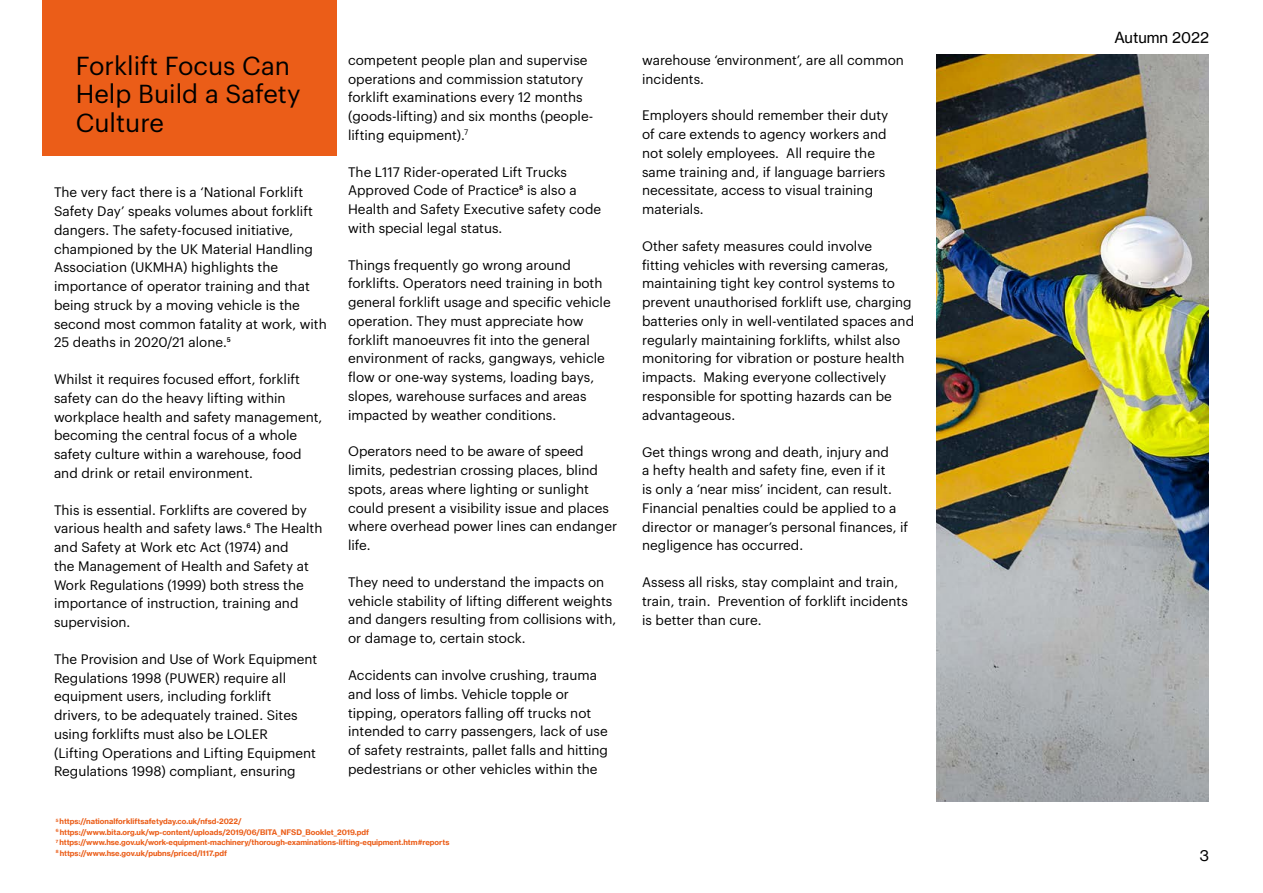
<style>
.page{position:relative;width:1263px;height:893px;background:#fff}
.page>*{position:absolute;margin:0;border:0;box-sizing:border-box;transform-origin:0 0}
.t1{font:25.5px/28.5px "Graphik";color:#000}
.t2{font:15px "N Haas Grotesk TX Pro 55 Rg";color:#000}
.t3{font:13.5px/18.8px "Graphik";color:#000}
.t4{font:7.5px/10.5px "N Haas Grotesk TX Pro 75 Bd";color:#eb5d18}
</style>
<div class="page">
<div style="left:43px;top:0;width:294px;height:155px;background:#eb5d18"></div>
<img style="left:936px;top:54px;width:273px;height:747px">
<h1 class="t1" style="left:76px;top:49px;width:226px">Forklift Focus Can<br>Help Build a Safety<br>Culture</h1>
<p class="t3" style="left:54px;top:182px;width:274px">The very fact there is a ‘National Forklift Safety Day’ speaks volumes about forklift dangers. The safety-focused initiative, championed by the UK Material Handling Association (UKMHA) highlights the importance of operator training and that being struck by a moving vehicle is the second most common fatality at work, with 25 deaths in 2020/21 alone.5</p>
<p class="t3" style="left:54px;top:369px;width:270px">Whilst it requires focused effort, forklift safety can do the heavy lifting within workplace health and safety management, becoming the central focus of a whole safety culture within a warehouse, food and drink or retail environment.</p>
<p class="t3" style="left:54px;top:499px;width:270px">This is essential. Forklifts are covered by various health and safety laws.6 The Health and Safety at Work etc Act (1974) and<br>the Management of Health and Safety at Work Regulations (1999) both stress the importance of instruction, training and supervision.</p>
<p class="t3" style="left:54px;top:649px;width:265px">The Provision and Use of Work Equipment Regulations 1998 (PUWER) require all equipment users, including forklift drivers, to be adequately trained. Sites using forklifts must also be LOLER<br>(Lifting Operations and Lifting Equipment Regulations 1998) compliant, ensuring</p>
<p class="t3" style="left:348px;top:50px;width:247px">competent people plan and supervise operations and commission statutory forklift examinations every 12 months (goods-lifting) and six months (people&shy;lifting equipment).<sup>7</sup></p>
<p class="t3" style="left:348px;top:161px;width:255px">The L117 Rider-operated Lift Trucks Approved Code of Practice8 is also a Health and Safety Executive safety code with special legal status.</p>
<p class="t3" style="left:348px;top:254px;width:264px">Things frequently go wrong around forklifts. Operators need training in both general forklift usage and specific vehicle operation. They must appreciate how forklift manoeuvres fit into the general environment of racks, gangways, vehicle flow or one-way systems, loading bays, slopes, warehouse surfaces and areas impacted by weather conditions.</p>
<p class="t3" style="left:348px;top:441px;width:270px">Operators need to be aware of speed limits, pedestrian crossing places, blind spots, areas where lighting or sunlight could present a visibility issue and places where overhead power lines can endanger life.</p>
<p class="t3" style="left:348px;top:572px;width:270px">They need to understand the impacts on vehicle stability of lifting different weights and dangers resulting from collisions with, or damage to, certain stock.</p>
<p class="t3" style="left:348px;top:665px;width:262px">Accidents can involve crushing, trauma and loss of limbs. Vehicle topple or tipping, operators falling off trucks not intended to carry passengers, lack of use of safety restraints, pallet falls and hitting pedestrians or other vehicles within the</p>
<p class="t4" style="left:56px;top:816px;width:395px"><sup>5</sup> https://nationalforkliftsafetyday.co.uk/nfsd-2022/<br><sup>6</sup> https://www.bita.org.uk/wp-content/uploads/2019/06/BITA_NFSD_Booklet_2019.pdf<br><sup>7</sup> https://www.hse.gov.uk/work-equipment-machinery/thorough-examinations-lifting-equipment.htm#reports <sup>8</sup> https://www.hse.gov.uk/pubns/priced/l117.pdf</p>
<p class="t3" style="left:642px;top:50px;width:263px">warehouse ‘environment’, are all common incidents.</p>
<p class="t3" style="left:642px;top:105px;width:248px">Employers should remember their duty of care extends to agency workers and not solely employees. All require the same training and, if language barriers necessitate, access to visual training materials.</p>
<p class="t3" style="left:642px;top:236px;width:273px">Other safety measures could involve<br>fitting vehicles with reversing cameras, maintaining tight key control systems to prevent unauthorised forklift use, charging batteries only in well-ventilated spaces and regularly maintaining forklifts, whilst also monitoring for vibration or posture health impacts. Making everyone collectively responsible for spotting hazards can be advantageous.</p>
<p class="t3" style="left:642px;top:441px;width:268px">Get things wrong and death, injury and<br>a hefty health and safety fine, even if it<br>is only a ‘near miss’ incident, can result.<br>Financial penalties could be applied to a director or manager’s personal finances, if negligence has occurred.</p>
<p class="t3" style="left:642px;top:572px;width:267px">Assess all risks, stay complaint and train, train, train. Prevention of forklift incidents is better than cure.</p>
<p class="t2" style="left:1114px;top:29px;width:96px">Autumn 2022</p>
<p class="t2" style="left:1200px;top:847px;width:11px">3</p>
</div>
